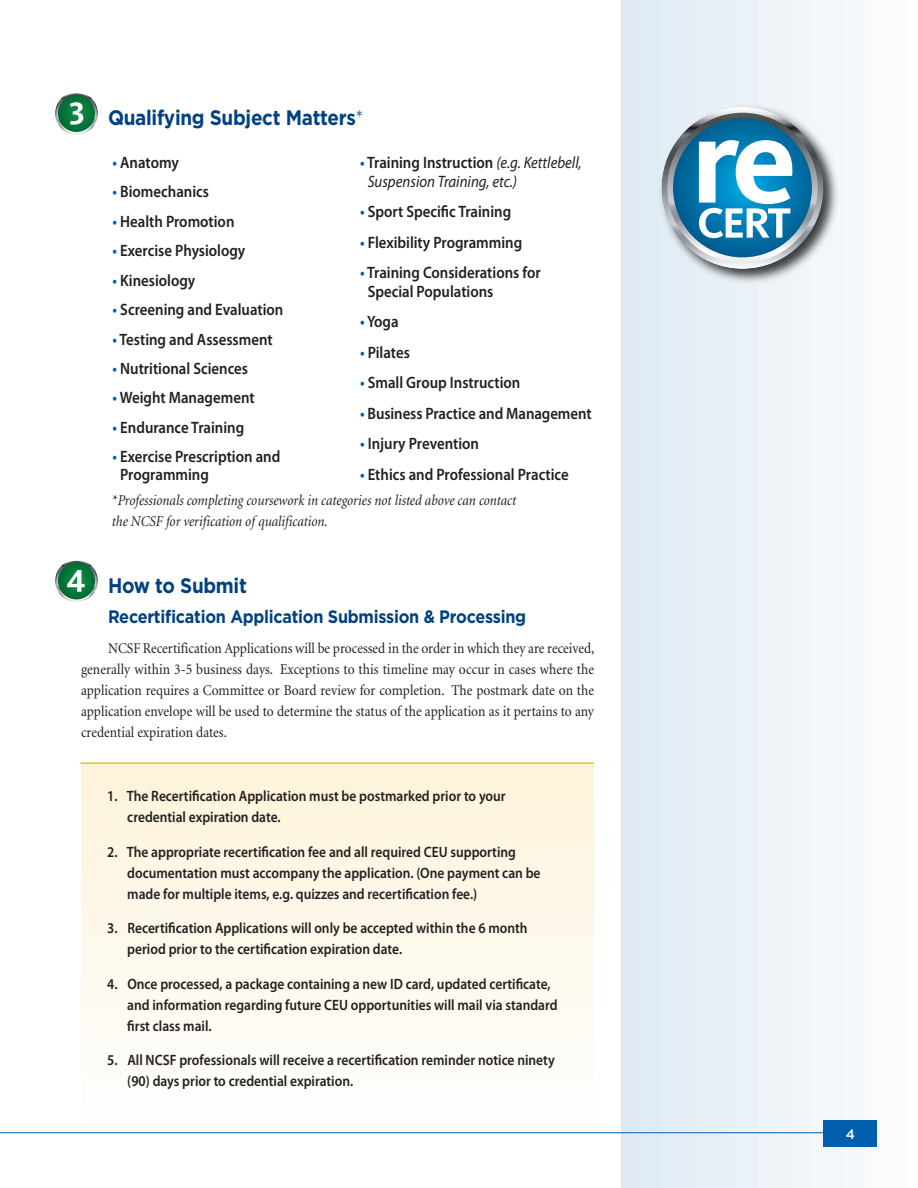
<style>
.page{position:relative;width:918px;height:1188px;background:#fff}
.page>*{position:absolute;margin:0;border:0;box-sizing:border-box;transform-origin:0 0}
.t1{font:700 21px "Gotham";letter-spacing:-.015em;color:#014181;scale:.9 1}
.t2{font:700 18px "Gotham";letter-spacing:-.015em;color:#014181;scale:.9 1}
.t3{font:600 16.5px/17.4px "Myriad Pro";color:#231f20;scale:.9 1}
.t4{font:italic 16.5px/18.5px "Myriad Pro";color:#231f20;scale:.9 1}
.t5{font:600 15px/21px "Myriad Pro";color:#231f20;scale:.9 1}
.t6{font:15px/21px "Minion";color:#231f20;text-align:justify;scale:.9 1}
.t7{font:italic 15px/21px "Minion";color:#231f20;scale:.9 1}
.t8{font:500 13.5px "Gotham";color:#fff}
.s1{font-weight:300}
.s2{font-weight:600;font-style:normal;color:#0160ae}
.s3{font-weight:600;font-style:normal}
.s4{color:#0160ae}
</style>
<div class="page">
<svg style="left:55px;top:559px;width:43px;height:44px"></svg>
<svg style="left:56px;top:561px;width:41px;height:40px"></svg>
<svg style="left:58px;top:562px;width:37px;height:37px"></svg>
<svg style="left:67px;top:570px;width:18px;height:22px"></svg>
<svg style="left:55px;top:92px;width:43px;height:43px"></svg>
<svg style="left:56px;top:93px;width:41px;height:41px"></svg>
<svg style="left:58px;top:95px;width:37px;height:37px"></svg>
<svg style="left:70px;top:102px;width:13px;height:23px"></svg>
<div style="left:81px;top:764px;width:513px;height:361px;background:linear-gradient(to bottom,#fef3da,#fefefe)"></div>
<hr style="left:80px;top:762px;width:514px;height:2px;background:#fbbb13">
<div style="left:621px;top:0;width:297px;height:1188px;background:linear-gradient(to right,#dee9f2,#fcfdfe)"></div>
<hr style="left:0;top:1132px;width:850px;height:1px;background:#0160ae">
<div style="left:824px;top:1120px;width:54px;height:28px;background:#0160ae"></div>
<img style="left:655px;top:100px;width:188px;height:188px">
<svg style="left:662px;top:107px;width:161px;height:162px;background:#a4a7aa"></svg>
<svg style="left:667px;top:113px;width:151px;height:150px;background:#959da2"></svg>
<svg style="left:673px;top:119px;width:139px;height:138px;background:#01679b"></svg>
<svg style="left:699px;top:140px;width:95px;height:98px"></svg>
<h1 class="t1" style="left:108px;top:110px;width:286px">Qualifying Subject Matters<span class="s1">*</span></h1>
<p class="t4" style="left:368px;top:155px;width:239px;text-indent:-8px"><span class="s2">•</span> <span class="s3">Training Instruction</span> (e.g. Kettlebell,<br>Suspension Training, etc.)</p>
<p class="t3" style="left:360px;top:204px;width:170px"><span class="s4">•</span> Sport Specific Training</p>
<p class="t3" style="left:360px;top:235px;width:182px"><span class="s4">•</span> Flexibility Programming</p>
<p class="t3" style="left:368px;top:265px;width:194px;line-height:18.5px;text-indent:-8px"><span class="s4">•</span> Training Considerations for<br>Special Populations</p>
<p class="t3" style="left:360px;top:314px;width:44px"><span class="s4">•</span> Yoga</p>
<p class="t3" style="left:360px;top:345px;width:57px"><span class="s4">•</span> Pilates</p>
<p class="t3" style="left:360px;top:375px;width:180px"><span class="s4">•</span> Small Group Instruction</p>
<p class="t3" style="left:360px;top:406px;width:259px"><span class="s4">•</span> Business Practice and Management</p>
<p class="t3" style="left:360px;top:436px;width:134px"><span class="s4">•</span> Injury Prevention</p>
<p class="t3" style="left:360px;top:467px;width:233px"><span class="s4">•</span> Ethics and Professional Practice</p>
<p class="t7" style="left:112px;top:491px;width:451px">*Professionals completing coursework in categories not listed above can contact the NCSF for verification of qualification.</p>
<p class="t3" style="left:113px;top:155px;width:75px"><span class="s4">•</span> Anatomy</p>
<p class="t3" style="left:113px;top:185px;width:109px"><span class="s4">•</span> Biomechanics</p>
<p class="t3" style="left:113px;top:214px;width:137px"><span class="s4">•</span> Health Promotion</p>
<p class="t3" style="left:113px;top:243px;width:149px"><span class="s4">•</span> Exercise Physiology</p>
<p class="t3" style="left:113px;top:273px;width:94px"><span class="s4">•</span> Kinesiology</p>
<p class="t3" style="left:113px;top:302px;width:191px"><span class="s4">•</span> Screening and Evaluation</p>
<p class="t3" style="left:113px;top:332px;width:179px"><span class="s4">•</span> Testing and Assessment</p>
<p class="t3" style="left:113px;top:361px;width:152px"><span class="s4">•</span> Nutritional Sciences</p>
<p class="t3" style="left:113px;top:390px;width:159px"><span class="s4">•</span> Weight Management</p>
<p class="t3" style="left:113px;top:420px;width:148px"><span class="s4">•</span> Endurance Training</p>
<p class="t3" style="left:120px;top:449px;width:179px;text-indent:-8px"><span class="s4">•</span> Exercise Prescription and<br>Programming</p>
<h1 class="t1" style="left:108px;top:578px;width:156px">How to Submit</h1>
<p class="t2" style="left:108px;top:610px;width:466px">Recertification Application Submission &amp; Processing</p>
<p class="t6" style="left:81px;top:639px;width:572px;text-indent:27px">NCSF Recertification Applications will be processed in the order in which they are received, generally within 3-5 business days. Exceptions to this timeline may occur in cases where the application requires a Committee or Board review for completion. The postmark date on the application envelope will be used to determine the status of the application as it pertains to any credential expiration dates.</p>
<p class="t5" style="left:127px;top:787px;width:422px;text-indent:-20px">1. The Recertification Application must be postmarked prior to your credential expiration date.</p>
<p class="t5" style="left:127px;top:842px;width:461px;text-indent:-20px">2. The appropriate recertification fee and all required CEU supporting documentation must accompany the application. (One payment can be made for multiple items, e.g. quizzes and recertification fee.)</p>
<p class="t5" style="left:127px;top:919px;width:446px;text-indent:-20px">3. Recertification Applications will only be accepted within the 6 month period prior to the certification expiration date.</p>
<p class="t5" style="left:127px;top:974px;width:480px;text-indent:-20px">4. Once processed, a package containing a new ID card, updated certificate, and information regarding future CEU opportunities will mail via standard first class mail.</p>
<p class="t5" style="left:127px;top:1051px;width:477px;text-indent:-20px">5. All NCSF professionals will receive a recertification reminder notice ninety (90) days prior to credential expiration.</p>
<p class="t8" style="left:846px;top:1126px;width:11px">4</p>
</div>
